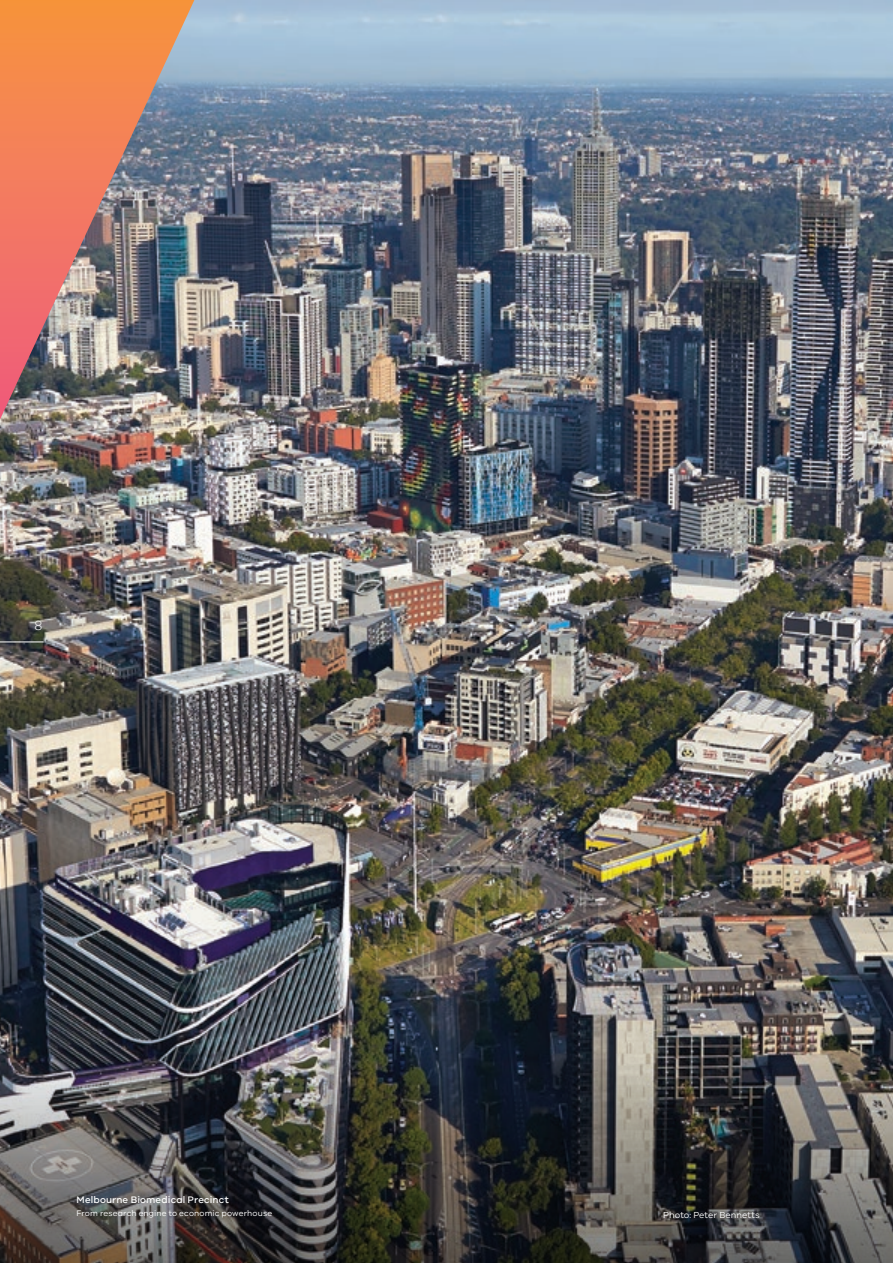
<style>
.page{position:relative;width:893px;height:1263px;background:#fff}
.page>*{position:absolute;margin:0;border:0;box-sizing:border-box;transform-origin:0 0}
.t1{font:300 13.5px "VIC";color:#fff}
.t2{font:500 9.75px "VIC";letter-spacing:.015em;color:#fff}
.t3{font:9px "VIC";letter-spacing:.01em;color:#fff}
.t4{font:8.25px "VIC";letter-spacing:.015em;color:#fff}
</style>
<div class="page">
<img style="left:0;top:0;width:893px;height:992px">
<img style="left:0;top:0;width:194px;height:419px">
<img style="left:0;top:992px;width:893px;height:271px">
<hr style="left:0;top:642px;width:44px;height:1px;background:#fff">
<h1 class="t1" style="left:35px;top:617px;width:9px">8</h1>
<p class="t2" style="left:77px;top:1194px;width:154px">Melbourne Biomedical Precinct</p>
<p class="t4" style="left:77px;top:1208px;width:197px">From research engine to economic powerhouse</p>
<p class="t3" style="left:663px;top:1210px;width:98px">Photo: Peter Bennetts</p>
</div>
